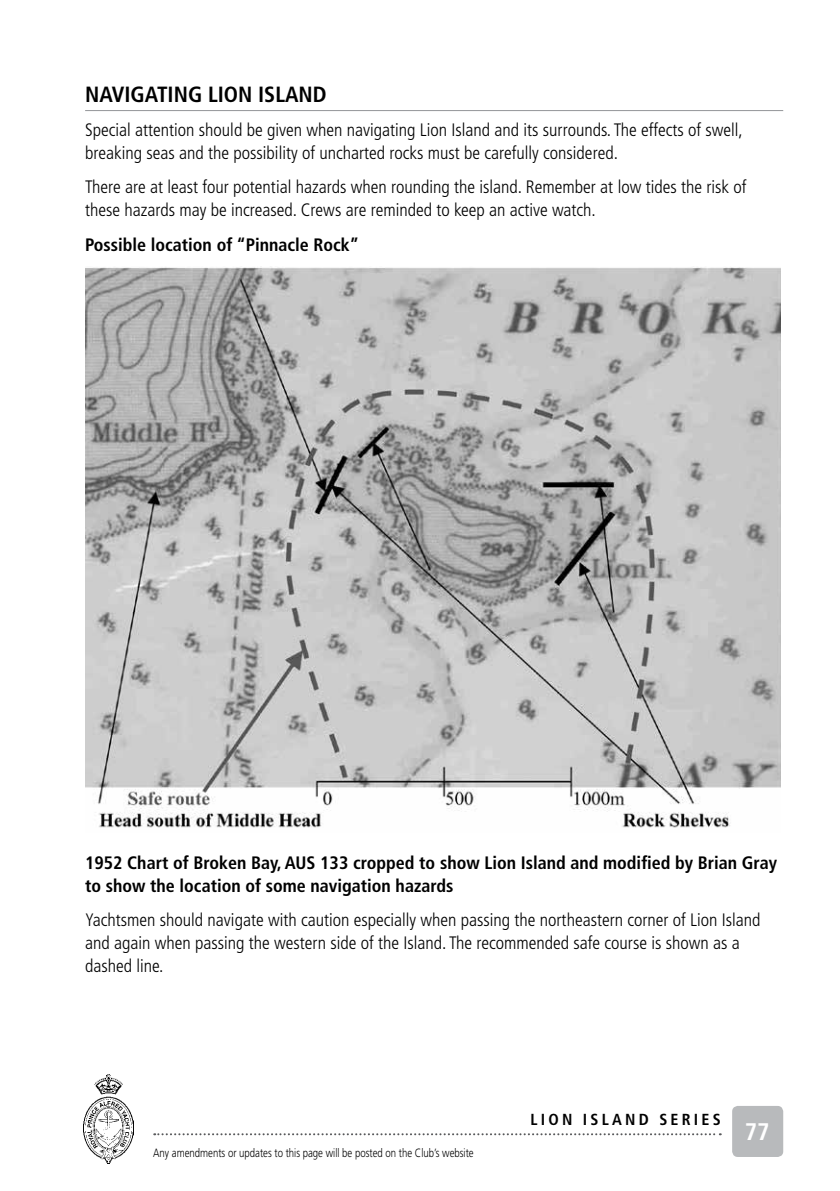
<style>
.page{position:relative;width:840px;height:1191px;background:#fff}
.page>*{position:absolute;margin:0;border:0;box-sizing:border-box;transform-origin:0 0}
.t1{font:700 condensed 24px "Frutiger";color:#fff}
.t2{font:700 condensed 22px "Frutiger";color:#000}
.t3{font:300 condensed 18px/23px "Frutiger";color:#000}
.t4{font:700 condensed 18px/23px "Frutiger";color:#000}
.t5{font:700 condensed 16px "Frutiger";letter-spacing:.2em;color:#000}
.t6{font:300 12px "Frutiger";color:#000;scale:.8 1}
</style>
<div class="page">
<div style="left:731px;top:1106px;width:51px;height:51px;background:#b8babc;border-radius:6px"></div>
<svg style="left:154px;top:1133px;width:566px;height:2px"></svg>
<img style="left:84px;top:1074px;width:50px;height:89px">
<hr style="left:85px;top:110px;width:697px;height:1px;background:#939598">
<img style="left:85px;top:267px;width:695px;height:561px">
<p class="t2" style="left:85px;top:81px;width:243px">NAVIGATING LION ISLAND</p>
<p class="t3" style="left:85px;top:118px;width:658px">Special attention should be given when navigating Lion Island and its surrounds. The effects of swell, breaking seas and the possibility of uncharted rocks must be carefully considered.</p>
<p class="t3" style="left:85px;top:176px;width:662px">There are at least four potential hazards when rounding the island. Remember at low tides the risk of these hazards may be increased. Crews are reminded to keep an active watch.</p>
<p class="t4" style="left:85px;top:233px;width:275px">Possible location of “Pinnacle Rock”</p>
<p class="t4" style="left:85px;top:851px;width:693px">1952 Chart of Broken Bay, AUS 133 cropped to show Lion Island and modified by Brian Gray to show the location of some navigation hazards</p>
<p class="t3" style="left:85px;top:909px;width:676px">Yachtsmen should navigate with caution especially when passing the northeastern corner of Lion Island and again when passing the western side of the Island. The recommended safe course is shown as a dashed line.</p>
<p class="t6" style="left:153px;top:1146px;width:402px">Any amendments or updates to this page will be posted on the Club’s website</p>
<p class="t5" style="left:530px;top:1109px;width:192px">LION ISLAND SERIES</p>
<h1 class="t1" style="left:744px;top:1117px;width:26px">77</h1>
</div>
